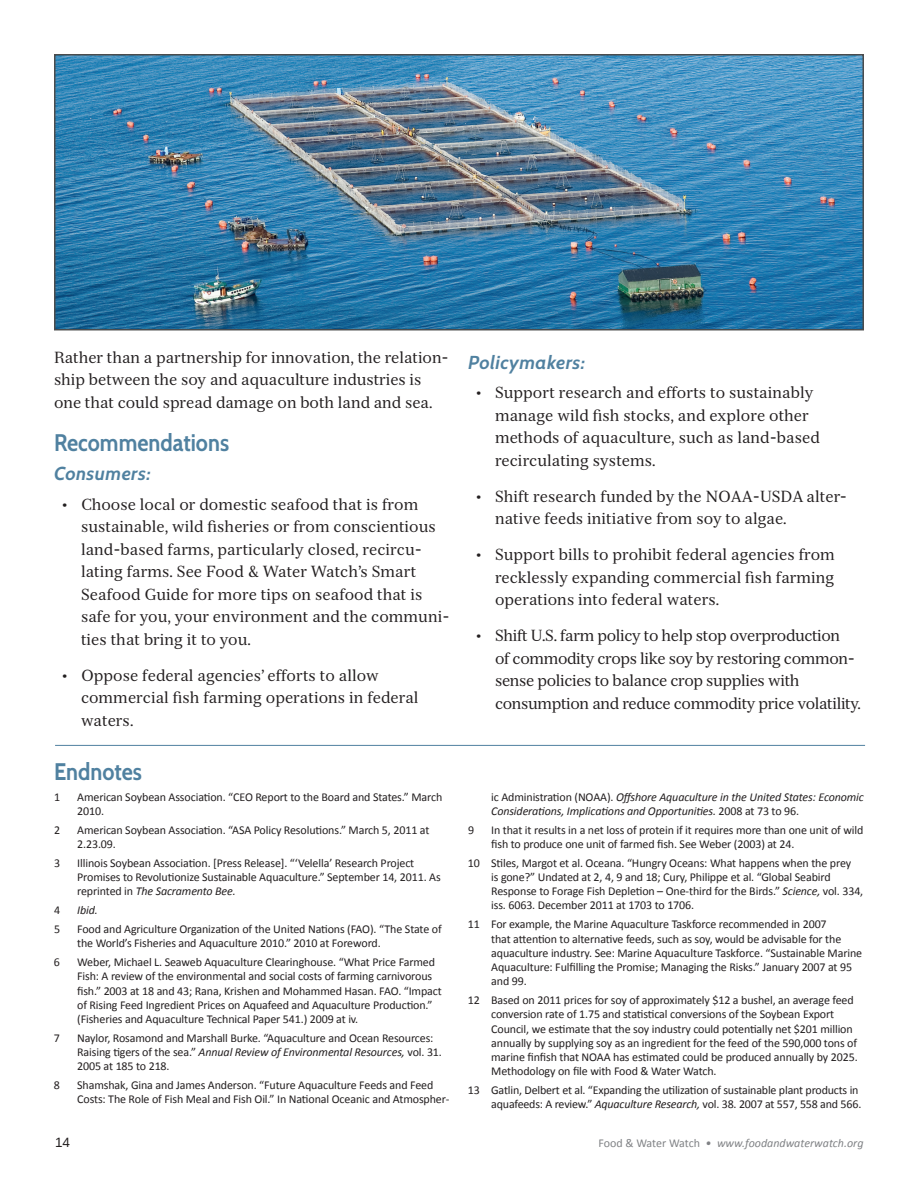
<style>
.page{position:relative;width:918px;height:1188px;background:#fff}
.page>*{position:absolute;margin:0;border:0;box-sizing:border-box;transform-origin:0 0}
.t1{font:700 24px "Cabin";color:#5081a0;scale:.9 1}
.t2{font:italic 700 18.75px "Cabin";letter-spacing:.025em;color:#5081a0}
.t3{font:15.75px/22.5px "Serif 12 Beta";color:#231f20}
.t4{font:15.75px/22.5px "Serif 12 Beta";letter-spacing:-.025em;color:#231f20}
.t5{font:13.5px "Liberation Sans";color:#231f20}
.t6{font:12px/14.2px "Calibri";letter-spacing:-.01em;color:#231f20}
.t7{font:italic 12px/14.2px "Calibri";letter-spacing:-.01em;color:#231f20}
.t8{font:italic 12px "Calibri";color:#808285}
.s1{font-style:italic}
.s2{font-style:normal}
</style>
<div class="page">
<img style="left:57px;top:57px;width:804px;height:270px">
<div style="left:54px;top:54px;width:810px;height:276px;border:2px solid #4b4c4d"></div>
<hr style="left:55px;top:745px;width:810px;height:1px;background:#5081a0">
<h3 class="t3" style="left:54px;top:346px;width:396px">Rather than a partnership for innovation, the relation&shy;ship between the soy and aquaculture industries is one that could spread damage on both land and sea.</h3>
<h1 class="t1" style="left:54px;top:428px;width:196px">Recommendations</h1>
<h2 class="t2" style="left:54px;top:462px;width:98px">Consumers:</h2>
<p class="t3" style="left:81px;top:493px;width:370px;text-indent:-19px">• Choose local or domestic seafood that is from sustainable, wild fisheries or from conscientious land-based farms, particularly closed, recircu&shy;lating farms. See Food &amp; Water Watch’s Smart Seafood Guide for more tips on seafood that is safe for you, your environment and the communi&shy;ties that bring it to you.</p>
<h3 class="t3" style="left:81px;top:664px;width:339px;text-indent:-19px">• Oppose federal agencies’ efforts to allow commercial fish farming operations in federal waters.</h3>
<h1 class="t1" style="left:54px;top:757px;width:99px">Endnotes</h1>
<p class="t6" style="left:54px;top:789px;width:8px">1</p>
<p class="t6" style="left:77px;top:789px;width:367px">American Soybean Association. “CEO Report to the Board and States.” March<br>2010.</p>
<p class="t6" style="left:54px;top:822px;width:8px">2</p>
<p class="t6" style="left:77px;top:822px;width:354px">American Soybean Association. “ASA Policy Resolutions.” March 5, 2011 at<br>2.23.09.</p>
<p class="t6" style="left:54px;top:855px;width:8px">3</p>
<p class="t6" style="left:77px;top:855px;width:365px">Illinois Soybean Association. [Press Release]. “‘Velella’ Research Project<br>Promises to Revolutionize Sustainable Aquaculture.” September 14, 2011. As reprinted in <span class="s1">The Sacramento Bee.</span></p>
<p class="t6" style="left:54px;top:902px;width:8px">4</p>
<p class="t7" style="left:77px;top:902px;width:22px">Ibid.</p>
<p class="t6" style="left:54px;top:921px;width:8px">5</p>
<p class="t6" style="left:77px;top:921px;width:366px">Food and Agriculture Organization of the United Nations (FAO). “The State of the World’s Fisheries and Aquaculture 2010.” 2010 at Foreword.</p>
<p class="t6" style="left:54px;top:954px;width:8px">6</p>
<p class="t6" style="left:77px;top:954px;width:366px">Weber, Michael L. Seaweb Aquaculture Clearinghouse. “What Price Farmed Fish: A review of the environmental and social costs of farming carnivorous fish.” 2003 at 18 and 43; Rana, Krishen and Mohammed Hasan. FAO. “Impact of Rising Feed Ingredient Prices on Aquafeed and Aquaculture Production.” (Fisheries and Aquaculture Technical Paper 541.) 2009 at iv.</p>
<p class="t6" style="left:54px;top:1030px;width:8px">7</p>
<p class="t6" style="left:77px;top:1030px;width:366px">Naylor, Rosamond and Marshall Burke. “Aquaculture and Ocean Resources:<br>Raising tigers of the sea.” <span class="s1">Annual Review of Environmental Resources,</span> vol. 31.<br>2005 at 185 to 218.</p>
<p class="t6" style="left:54px;top:1078px;width:8px">8</p>
<p class="t6" style="left:77px;top:1078px;width:374px">Shamshak, Gina and James Anderson. “Future Aquaculture Feeds and Feed<br>Costs: The Role of Fish Meal and Fish Oil.” In National Oceanic and Atmospher-</p>
<h2 class="t2" style="left:468px;top:351px;width:119px">Policymakers:</h2>
<h3 class="t3" style="left:495px;top:381px;width:326px;text-indent:-19px">• Support research and efforts to sustainably manage wild fish stocks, and explore other methods of aquaculture, such as land-based recirculating systems.</h3>
<h3 class="t3" style="left:495px;top:485px;width:354px;text-indent:-19px">• Shift research funded by the NOAA-USDA alter&shy;native feeds initiative from soy to algae.</h3>
<h3 class="t3" style="left:495px;top:543px;width:342px;text-align:justify;text-indent:-19px">• Support bills to prohibit federal agencies from recklessly expanding commercial fish farming operations into federal waters.</h3>
<h3 class="t4" style="left:495px;top:624px;width:366px;text-indent:-19px">• Shift U.S. farm policy to help stop overproduction<br>of commodity crops like soy by restoring common&shy;sense policies to balance crop supplies with consumption and reduce commodity price volatility.</h3>
<p class="t7" style="left:491px;top:789px;width:374px"><span class="s2">ic Administration (NOAA).</span> Offshore Aquaculture in the United States: Economic<br>Considerations, Implications and Opportunities. <span class="s2">2008 at 73 to 96.</span></p>
<p class="t6" style="left:468px;top:822px;width:8px">9</p>
<p class="t6" style="left:491px;top:822px;width:374px">In that it results in a net loss of protein if it requires more than one unit of wild fish to produce one unit of farmed fish. See Weber (2003) at 24.</p>
<p class="t6" style="left:491px;top:855px;width:374px;text-indent:-23px">10 Stiles, Margot et al. Oceana. “Hungry Oceans: What happens when the prey<br>is gone?” Undated at 2, 4, 9 and 18; Cury, Philippe et al. “Global Seabird Response to Forage Fish Depletion – One-third for the Birds.” <span class="s1">Science,</span> vol. 334, iss. 6063. December 2011 at 1703 to 1706.</p>
<p class="t6" style="left:491px;top:917px;width:373px;text-indent:-23px">11 For example, the Marine Aquaculture Taskforce recommended in 2007<br>that attention to alternative feeds, such as soy, would be advisable for the aquaculture industry. See: Marine Aquaculture Taskforce. “Sustainable Marine Aquaculture: Fulfilling the Promise; Managing the Risks.” January 2007 at 95 and 99.</p>
<p class="t6" style="left:491px;top:992px;width:368px;text-indent:-23px">12 Based on 2011 prices for soy of approximately $12 a bushel, an average feed conversion rate of 1.75 and statistical conversions of the Soybean Export Council, we estimate that the soy industry could potentially net $201 million annually by supplying soy as an ingredient for the feed of the 590,000 tons of marine finfish that NOAA has estimated could be produced annually by 2025.<br>Methodology on file with Food &amp; Water Watch.</p>
<p class="t6" style="left:468px;top:1083px;width:395px;text-align:right">13 Gatlin, Delbert et al. “Expanding the utilization of sustainable plant products in aquafeeds: A review.” <span class="s1">Aquaculture Research,</span> vol. 38. 2007 at 557, 558 and 566.</p>
<p class="t5" style="left:55px;top:1135px;width:17px">14</p>
<p class="t8" style="left:598px;top:1136px;width:267px"><span class="s2">Food &amp; Water Watch</span> • www.foodandwaterwatch.org</p>
</div>
